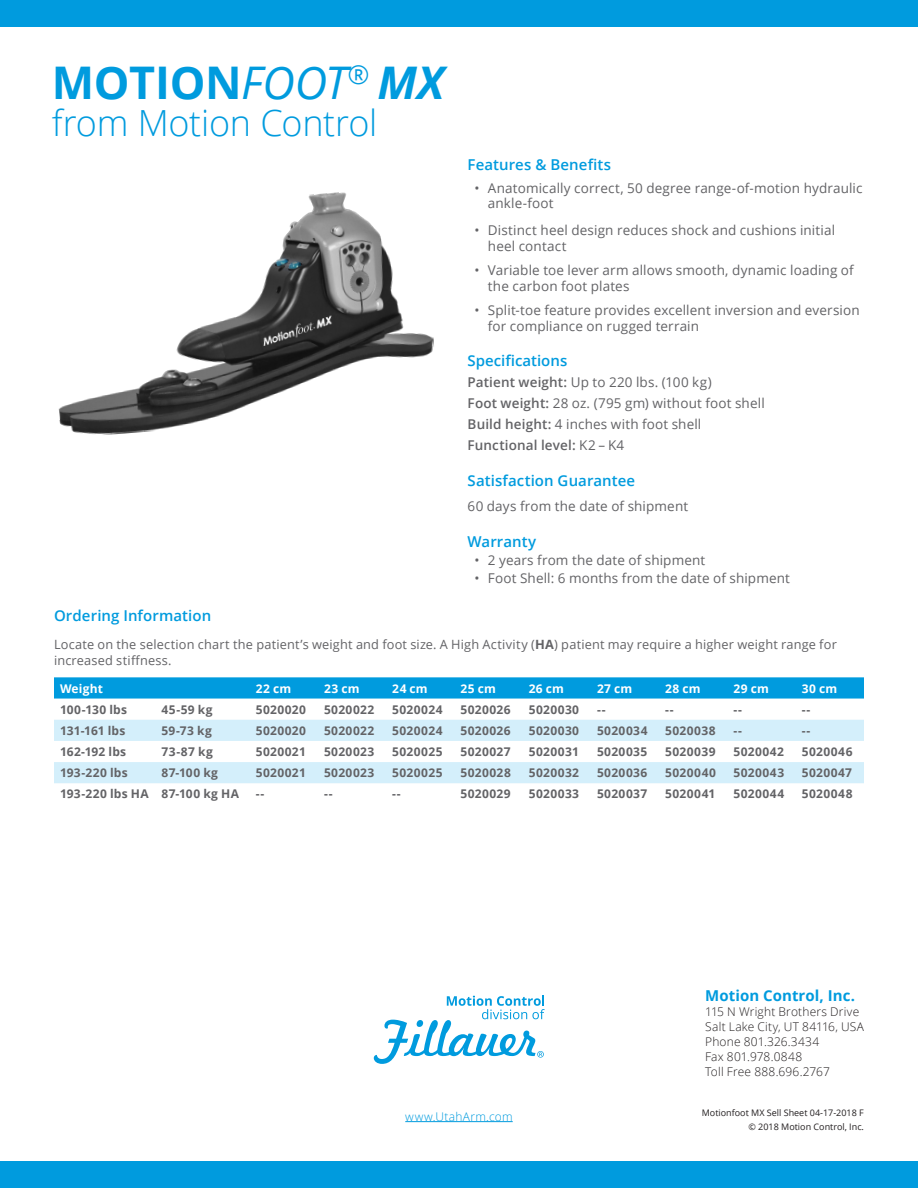
<style>
.page{position:relative;width:918px;height:1188px;background:#fff}
.page>*{position:absolute;margin:0;border:0;box-sizing:border-box;transform-origin:0 0}
.Product_Title{font:700 45px "Open Sans";letter-spacing:-.01em;color:#009bde}
.from_Company{font:300 36px "Open Sans";letter-spacing:-.01em;color:#009bde}
.Section_Title{font:600 15px "Open Sans";letter-spacing:.005em;color:#009bde}
.Bullets{font:600 15px "Open Sans";color:#009bde}
.t1{font:700 15px "Open Sans";letter-spacing:.005em;color:#009bde}
.Bullets-2{font:13.5px/15.8px "Open Sans";letter-spacing:.01em;color:#636366}
.Bullets-3{font:600 13.5px "Open Sans";letter-spacing:.01em;color:#636366}
.Body{font:12.75px/15.3px "Open Sans";letter-spacing:.015em;color:#636366}
.Table_body_text_Grey{font:700 12px "Open Sans";letter-spacing:.035em;color:#636366}
.t2{font:300 12px "Open Sans";letter-spacing:.015em;color:#231f20}
.Size_Chart_Header{font:700 12px "Open Sans";letter-spacing:.015em;color:#fff}
.Table_body_text_Grey-2{font:700 12px "Open Sans";letter-spacing:.015em;color:#636366}
.t3{font:300 12px "Open Sans";letter-spacing:.03em;color:#009bde}
.Table_body_text_Grey-3{font:700 12px "Open Sans";letter-spacing:.005em;color:#636366}
.t4{font:9px "Open Sans";color:#231f20}
.s1{font-weight:400;font-style:italic}
.s2{font-style:italic}
.s3{font-weight:600}
.s4{font-weight:400}
.s5{font-weight:700}
</style>
<div class="page">
<hr style="left:405px;top:1121px;width:108px;height:1px;background:#009bde">
<svg style="left:374px;top:996px;width:171px;height:68px"></svg>
<div style="left:0;top:0;width:918px;height:27px;background:#009bde"></div>
<div style="left:0;top:1161px;width:918px;height:27px;background:#009bde"></div>
<svg style="left:54px;top:677px;width:810px;height:22px;background:#099edf"></svg>
<svg style="left:54px;top:720px;width:810px;height:63px;fill:#d4effb"></svg>
<img style="left:58px;top:192px;width:376px;height:243px">
<p class="Product_Title" style="left:52px;top:51px;width:394px">MOTION<span class="s1">FOOT</span><sup>®</sup> <span class="s2">MX</span></p>
<p class="from_Company" style="left:52px;top:99px;width:327px">from Motion Control</p>
<p class="Section_Title" style="left:468px;top:154px;width:145px">Features &amp; Benefits</p>
<p class="Bullets-2" style="left:488px;top:179px;width:376px;text-indent:-14px">• Anatomically correct, 50 degree range-of-motion hydraulic ankle-foot</p>
<p class="Bullets-2" style="left:488px;top:222px;width:349px;text-indent:-14px">• Distinct heel design reduces shock and cushions initial heel contact</p>
<p class="Bullets-2" style="left:488px;top:262px;width:367px;text-indent:-14px">• Variable toe lever arm allows smooth, dynamic loading of the carbon foot plates</p>
<p class="Bullets-2" style="left:488px;top:302px;width:373px;text-indent:-14px">• Split-toe feature provides excellent inversion and eversion for compliance on rugged terrain</p>
<p class="Bullets" style="left:468px;top:350px;width:101px">Specifications</p>
<p class="Bullets-2" style="left:468px;top:374px;width:246px"><span class="s3">Patient weight:</span> Up to 220 lbs. (100 kg)</p>
<p class="Bullets-2" style="left:468px;top:395px;width:299px"><span class="s3">Foot weight:</span> 28 oz. (795 gm) without foot shell</p>
<p class="Bullets-2" style="left:468px;top:416px;width:235px"><span class="s3">Build height:</span> 4 inches with foot shell</p>
<p class="Bullets-3" style="left:468px;top:436px;width:158px">Functional level: <span class="s4">K2 – K4</span></p>
<p class="Section_Title" style="left:468px;top:470px;width:169px">Satisfaction Guarantee</p>
<p class="Bullets-2" style="left:468px;top:498px;width:222px">60 days from the date of shipment</p>
<p class="Bullets" style="left:468px;top:531px;width:70px">Warranty</p>
<p class="Bullets-2" style="left:474px;top:552px;width:233px">• 2 years from the date of shipment</p>
<p class="Bullets-2" style="left:474px;top:570px;width:317px">• Foot Shell: 6 months from the date of shipment</p>
<p class="Section_Title" style="left:54px;top:605px;width:159px">Ordering Information</p>
<p class="Body" style="left:54px;top:637px;width:784px">Locate on the selection chart the patient’s weight and foot size. A High Activity (<span class="s5">HA</span>) patient may require a higher weight range for increased stiffness.</p>
<p class="Size_Chart_Header" style="left:60px;top:680px;width:45px">Weight</p>
<p class="Size_Chart_Header" style="left:256px;top:680px;width:37px">22 cm</p>
<p class="Size_Chart_Header" style="left:324px;top:680px;width:37px">23 cm</p>
<p class="Size_Chart_Header" style="left:392px;top:680px;width:37px">24 cm</p>
<p class="Size_Chart_Header" style="left:461px;top:680px;width:37px">25 cm</p>
<p class="Size_Chart_Header" style="left:529px;top:680px;width:37px">26 cm</p>
<p class="Size_Chart_Header" style="left:597px;top:680px;width:37px">27 cm</p>
<p class="Size_Chart_Header" style="left:665px;top:680px;width:37px">28 cm</p>
<p class="Size_Chart_Header" style="left:734px;top:680px;width:37px">29 cm</p>
<p class="Size_Chart_Header" style="left:802px;top:680px;width:37px">30 cm</p>
<p class="Table_body_text_Grey-2" style="left:60px;top:701px;width:69px">100-130 lbs</p>
<p class="Table_body_text_Grey" style="left:162px;top:701px;width:53px">45-59 kg</p>
<p class="Table_body_text_Grey" style="left:256px;top:701px;width:52px">5020020</p>
<p class="Table_body_text_Grey" style="left:324px;top:701px;width:52px">5020022</p>
<p class="Table_body_text_Grey" style="left:392px;top:701px;width:52px">5020024</p>
<p class="Table_body_text_Grey" style="left:461px;top:701px;width:52px">5020026</p>
<p class="Table_body_text_Grey" style="left:529px;top:701px;width:52px">5020030</p>
<p class="Table_body_text_Grey" style="left:597px;top:701px;width:10px">--</p>
<p class="Table_body_text_Grey" style="left:665px;top:701px;width:10px">--</p>
<p class="Table_body_text_Grey" style="left:734px;top:701px;width:10px">--</p>
<p class="Table_body_text_Grey" style="left:802px;top:701px;width:10px">--</p>
<p class="Table_body_text_Grey-3" style="left:60px;top:722px;width:67px">131-161 lbs</p>
<p class="Table_body_text_Grey" style="left:162px;top:722px;width:52px">59-73 kg</p>
<p class="Table_body_text_Grey" style="left:256px;top:722px;width:52px">5020020</p>
<p class="Table_body_text_Grey" style="left:324px;top:722px;width:52px">5020022</p>
<p class="Table_body_text_Grey" style="left:392px;top:722px;width:52px">5020024</p>
<p class="Table_body_text_Grey" style="left:461px;top:722px;width:52px">5020026</p>
<p class="Table_body_text_Grey" style="left:529px;top:722px;width:52px">5020030</p>
<p class="Table_body_text_Grey" style="left:597px;top:722px;width:52px">5020034</p>
<p class="Table_body_text_Grey" style="left:665px;top:722px;width:52px">5020038</p>
<p class="Table_body_text_Grey" style="left:734px;top:722px;width:10px">--</p>
<p class="Table_body_text_Grey" style="left:802px;top:722px;width:10px">--</p>
<p class="Table_body_text_Grey-2" style="left:60px;top:743px;width:68px">162-192 lbs</p>
<p class="Table_body_text_Grey" style="left:162px;top:743px;width:53px">73-87 kg</p>
<p class="Table_body_text_Grey" style="left:256px;top:743px;width:52px">5020021</p>
<p class="Table_body_text_Grey" style="left:324px;top:743px;width:52px">5020023</p>
<p class="Table_body_text_Grey" style="left:392px;top:743px;width:52px">5020025</p>
<p class="Table_body_text_Grey" style="left:461px;top:743px;width:52px">5020027</p>
<p class="Table_body_text_Grey" style="left:529px;top:743px;width:52px">5020031</p>
<p class="Table_body_text_Grey" style="left:597px;top:743px;width:52px">5020035</p>
<p class="Table_body_text_Grey" style="left:665px;top:743px;width:52px">5020039</p>
<p class="Table_body_text_Grey" style="left:734px;top:743px;width:52px">5020042</p>
<p class="Table_body_text_Grey" style="left:802px;top:743px;width:52px">5020046</p>
<p class="Table_body_text_Grey" style="left:60px;top:764px;width:69px">193-220 lbs</p>
<p class="Table_body_text_Grey" style="left:162px;top:764px;width:58px">87-100 kg</p>
<p class="Table_body_text_Grey" style="left:256px;top:764px;width:52px">5020021</p>
<p class="Table_body_text_Grey" style="left:324px;top:764px;width:52px">5020023</p>
<p class="Table_body_text_Grey" style="left:392px;top:764px;width:52px">5020025</p>
<p class="Table_body_text_Grey" style="left:461px;top:764px;width:52px">5020028</p>
<p class="Table_body_text_Grey" style="left:529px;top:764px;width:52px">5020032</p>
<p class="Table_body_text_Grey" style="left:597px;top:764px;width:52px">5020036</p>
<p class="Table_body_text_Grey" style="left:665px;top:764px;width:52px">5020040</p>
<p class="Table_body_text_Grey" style="left:734px;top:764px;width:52px">5020043</p>
<p class="Table_body_text_Grey" style="left:802px;top:764px;width:52px">5020047</p>
<p class="Table_body_text_Grey" style="left:60px;top:786px;width:90px">193-220 lbs HA</p>
<p class="Table_body_text_Grey" style="left:162px;top:786px;width:79px">87-100 kg HA</p>
<p class="Table_body_text_Grey" style="left:256px;top:786px;width:10px">--</p>
<p class="Table_body_text_Grey" style="left:324px;top:786px;width:10px">--</p>
<p class="Table_body_text_Grey" style="left:392px;top:786px;width:10px">--</p>
<p class="Table_body_text_Grey" style="left:461px;top:786px;width:52px">5020029</p>
<p class="Table_body_text_Grey" style="left:529px;top:786px;width:52px">5020033</p>
<p class="Table_body_text_Grey" style="left:597px;top:786px;width:52px">5020037</p>
<p class="Table_body_text_Grey" style="left:665px;top:786px;width:52px">5020041</p>
<p class="Table_body_text_Grey" style="left:734px;top:786px;width:52px">5020044</p>
<p class="Table_body_text_Grey" style="left:802px;top:786px;width:52px">5020048</p>
<p class="t1" style="left:705px;top:985px;width:152px">Motion Control, Inc.</p>
<p class="t2" style="left:705px;top:1003px;width:156px">115 N Wright Brothers Drive</p>
<p class="t2" style="left:705px;top:1018px;width:160px">Salt Lake City, UT 84116, USA</p>
<p class="t2" style="left:705px;top:1033px;width:116px">Phone 801.326.3434</p>
<p class="t2" style="left:705px;top:1048px;width:99px">Fax 801.978.0848</p>
<p class="t2" style="left:705px;top:1063px;width:126px">Toll Free 888.696.2767</p>
<p class="t3" style="left:405px;top:1108px;width:109px">www.UtahArm.com</p>
<p class="t4" style="left:702px;top:1107px;width:164px">Motionfoot MX Sell Sheet 04-17-2018 F</p>
<p class="t4" style="left:748px;top:1120px;width:117px">© 2018 Motion Control, Inc.</p>
</div>
